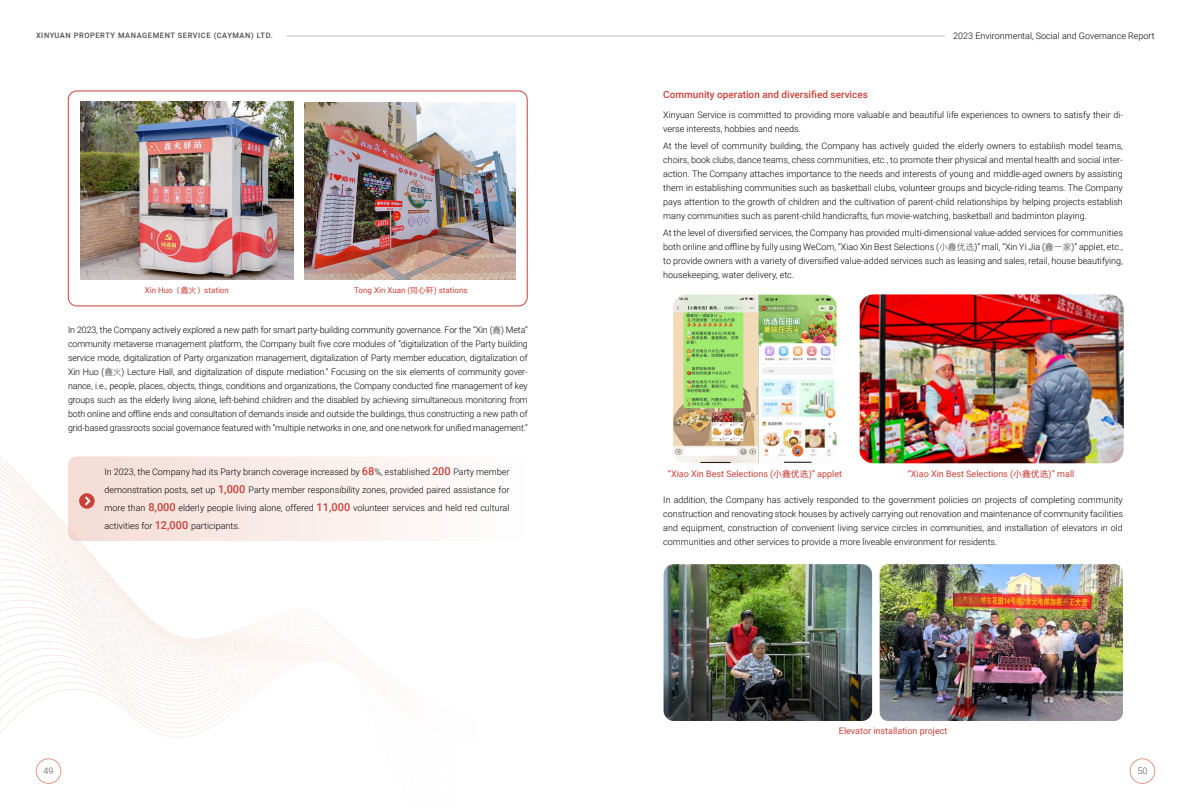
<style>
.page{position:relative;width:1191px;height:808px;background:#fff}
.page>*{position:absolute;margin:0;border:0;box-sizing:border-box;transform-origin:0 0}
.t1{font:500 10px "Roboto";color:#ca4138}
.t2{font:300 9px/14px "Roboto";color:#000;text-align:justify}
.t3{font:9px "Roboto";color:#ca4138}
.t4{font:300 9px "Roboto";color:#4c4c4e}
.t5{font:8px "Roboto";color:#ca4138}
.t6{font:500 7.5px "Roboto";letter-spacing:.075em;color:#4c4c4e}
.s1{font-family:"Alibaba Pu Hui Ti R"}
.s2{font-family:"Alibaba Pu Hui Ti L";font-weight:400}
.s3{font-weight:500;font-size:11px;color:#ca4138}
</style>
<div class="page">
<div style="left:1129px;top:758px;width:26px;height:26px;border:1px solid #e19885;border-radius:50%"></div>
<hr style="left:286px;top:36px;width:659px;height:1px;background:#bcbec0">
<svg style="left:0;top:457px;width:87px;height:327px"></svg>
<svg style="left:87px;top:550px;width:244px;height:188px"></svg>
<div style="left:68px;top:456px;width:459px;height:85px;background:linear-gradient(to right,#f4dcd5,#fefffe);border-radius:9px"></div>
<svg style="left:79px;top:493px;width:16px;height:16px"></svg>
<svg style="left:83px;top:494px;width:10px;height:14px"></svg>
<img style="left:673px;top:294px;width:164px;height:169px">
<img style="left:859px;top:294px;width:264px;height:169px">
<img style="left:879px;top:564px;width:244px;height:157px">
<img style="left:663px;top:564px;width:209px;height:157px">
<div style="left:68px;top:91px;width:459px;height:215px;border:1px solid #ca4138;border-radius:9px"></div>
<img style="left:304px;top:102px;width:211px;height:177px">
<img style="left:81px;top:102px;width:212px;height:177px">
<p class="t6" style="left:36px;top:30px;width:238px">XINYUAN PROPERTY MANAGEMENT SERVICE (CAYMAN) LTD.</p>
<p class="t2" style="left:953px;top:28px;width:203px">2023 Environmental, Social and Governance Report</p>
<p class="t5" style="left:145px;top:285px;width:86px">Xin Huo<span class="s1">（鑫火）</span>station</p>
<p class="t5" style="left:354px;top:285px;width:115px">Tong Xin Xuan (<span class="s1">同心轩)</span> stations</p>
<p class="t2" style="left:68px;top:323px;width:461px">In 2023, the Company actively explored a new path for smart party-building community governance. For the “Xin (<span class="s2">鑫</span>) Meta” community metaverse management platform, the Company built five core modules of “digitalization of the Party building service mode, digitalization of Party organization management, digitalization of Party member education, digitalization of Xin Huo (<span class="s2">鑫火</span>) Lecture Hall, and digitalization of dispute mediation.” Focusing on the six elements of community gover&shy;nance, i.e., people, places, objects, things, conditions and organizations, the Company conducted fine management of key groups such as the elderly living alone, left-behind children and the disabled by achieving simultaneous monitoring from both online and offline ends and consultation of demands inside and outside the buildings, thus constructing a new path of grid-based grassroots social governance featured with “multiple networks in one, and one network for unified management.”</p>
<p class="t2" style="left:104px;top:462px;width:406px;line-height:18px">In 2023, the Company had its Party branch coverage increased by <span class="s3">68</span>%, established <span class="s3">200</span> Party member demonstration posts, set up <span class="s3">1,000</span> Party member responsibility zones, provided paired assistance for more than <span class="s3">8,000</span> elderly people living alone, offered <span class="s3">11,000</span> volunteer services and held red cultural activities for <span class="s3">12,000</span> participants.</p>
<p class="t1" style="left:663px;top:88px;width:206px">Community operation and diversified services</p>
<p class="t2" style="left:663px;top:107px;width:461px">Xinyuan Service is committed to providing more valuable and beautiful life experiences to owners to satisfy their di&shy;verse interests, hobbies and needs.</p>
<p class="t2" style="left:663px;top:138px;width:461px">At the level of community building, the Company has actively guided the elderly owners to establish model teams, choirs, book clubs, dance teams, chess communities, etc., to promote their physical and mental health and social inter&shy;action. The Company attaches importance to the needs and interests of young and middle-aged owners by assisting them in establishing communities such as basketball clubs, volunteer groups and bicycle-riding teams. The Company pays attention to the growth of children and the cultivation of parent-child relationships by helping projects establish many communities such as parent-child handicrafts, fun movie-watching, basketball and badminton playing.</p>
<p class="t2" style="left:663px;top:225px;width:461px">At the level of diversified services, the Company has provided multi-dimensional value-added services for communities both online and offline by fully using WeCom, “Xiao Xin Best Selections (<span class="s2">小鑫优选</span>)” mall, “Xin Yi Jia (<span class="s2">鑫一家</span>)” applet, etc., to provide owners with a variety of diversified value-added services such as leasing and sales, retail, house beautifying, housekeeping, water delivery, etc.</p>
<p class="t3" style="left:668px;top:467px;width:176px">“Xiao Xin Best Selections (<span class="s1">小鑫优选</span>)” applet</p>
<p class="t3" style="left:907px;top:467px;width:168px">“Xiao Xin Best Selections (<span class="s1">小鑫优选</span>)” mall</p>
<p class="t2" style="left:663px;top:492px;width:461px">In addition, the Company has actively responded to the government policies on projects of completing community construction and renovating stock houses by actively carrying out renovation and maintenance of community facilities and equipment, construction of convenient living service circles in communities, and installation of elevators in old communities and other services to provide a more liveable environment for residents.</p>
<p class="t3" style="left:839px;top:724px;width:110px">Elevator installation project</p>
<p class="t4" style="left:44px;top:764px;width:11px">49</p>
<p class="t4" style="left:1137px;top:764px;width:11px">50</p>
</div>
